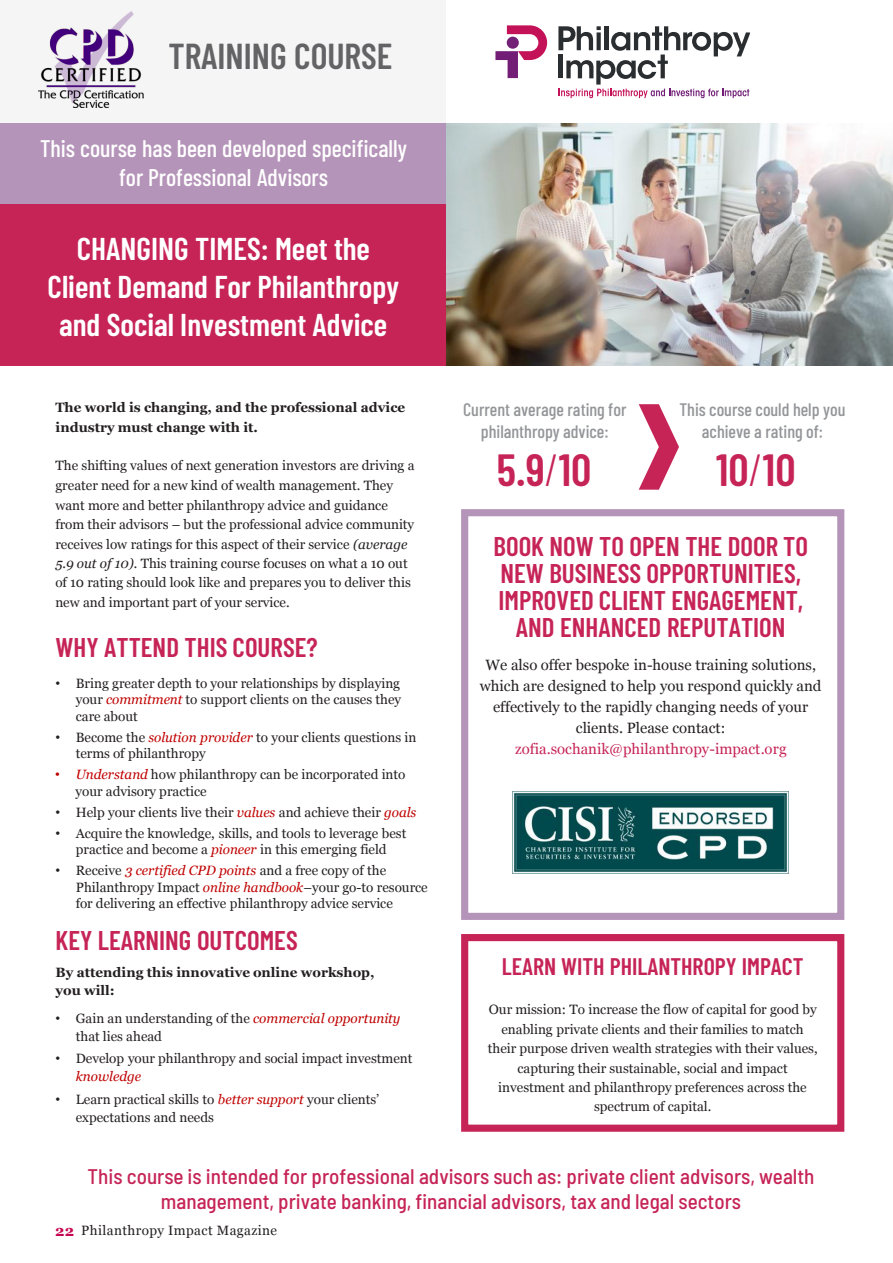
<style>
.page{position:relative;width:893px;height:1263px;background:#fff}
.page>*{position:absolute;margin:0;border:0;box-sizing:border-box;transform-origin:0 0}
.t1{font:600 45px "Barlow Condensed";color:#c62457}
.t2{font:600 36px "Barlow Condensed";color:#636366}
.t3{font:600 31.5px/37.8px "Barlow Condensed";color:#fff;text-align:center}
.t4{font:600 27px/27px "Barlow Condensed";color:#c62457;text-align:center}
.t5{font:500 24px/28.8px "Barlow Condensed";color:#fff;text-align:center}
.t6{font:600 24px "Barlow Condensed";color:#c62457}
.t7{font:500 semi-condensed 21px/25.2px "Barlow";color:#c62457;text-align:center}
.t8{font:500 18px/21.6px "Barlow Condensed";color:#939598;text-align:center}
.t9{font:15px/21px "Georgia";color:#231f20;text-align:center}
.t10{font:13.5px/19.5px "Georgia";color:#231f20}
.t11{font:700 13.5px/19.6px "Georgia";color:#231f20}
.t12{font:13.5px "Georgia";letter-spacing:.03em;color:#231f20}
.s1{font-style:italic}
.s2{font-family:"Arial"}
.s3{font-style:italic;color:#c00000}
.s4{font-family:"Arial";color:#c00000}
.s5{font-weight:300}
.s6{color:#c62457}
.s7{font-weight:700;font-size:15px;color:#c60751}
</style>
<div class="page">
<div style="left:461px;top:934px;width:383px;height:198px;border:7px solid #c62457"></div>
<div style="left:0;top:1px;width:446px;height:139px;background:#f5f5f6"></div>
<svg style="left:558px;top:26px;width:192px;height:72px"></svg>
<svg style="left:495px;top:26px;width:52px;height:52px"></svg>
<div style="left:461px;top:509px;width:383px;height:411px;border:7px solid #b594b9"></div>
<div style="left:0;top:200px;width:893px;height:165px;background:#c62457"></div>
<div style="left:0;top:123px;width:447px;height:81px;background:#b594b9"></div>
<img style="left:446px;top:123px;width:447px;height:242px">
<svg style="left:639px;top:404px;width:40px;height:86px"></svg>
<img style="left:38px;top:12px;width:105px;height:96px">
<img style="left:513px;top:791px;width:275px;height:82px">
<p class="t2" style="left:168px;top:31px;width:225px">TRAINING COURSE</p>
<p class="t5" style="left:40px;top:132px;width:368px">This course has been developed specifically for Professional Advisors</p>
<p class="t3" style="left:48px;top:228px;width:353px">CHANGING TIMES: Meet the<br>Client Demand For Philanthropy and Social Investment Advice</p>
<p class="t11" style="left:55px;top:397px;width:351px">The world is changing, and the professional advice industry must change with it.</p>
<p class="t10" style="left:55px;top:455px;width:361px">The shifting values of next generation investors are driving a greater need for a new kind of wealth management. They want more and better philanthropy advice and guidance from their advisors – but the professional advice community receives low ratings for this aspect of their service <span class="s1">(average 5.9 out of 10).</span> This training course focuses on what a 10 out of 10 rating should look like and prepares you to deliver this new and important part of your service.</p>
<p class="t4" style="left:55px;top:632px;width:264px">WHY ATTEND THIS COURSE?</p>
<p class="t10" style="left:76px;top:674px;width:327px;line-height:16.5px;text-align:justify;text-indent:-20px"><span class="s2">•</span> Bring greater depth to your relationships by displaying your <span class="s3">commitment</span> to support clients on the causes they care about</p>
<p class="t10" style="left:76px;top:728px;width:342px;line-height:16.4px;text-indent:-20px"><span class="s2">•</span> Become the <span class="s3">solution provider</span> to your clients questions in terms of philanthropy</p>
<p class="t10" style="left:76px;top:766px;width:331px;line-height:16.5px;text-indent:-20px"><span class="s4">•</span> <span class="s3">Understand</span> how philanthropy can be incorporated into your advisory practice</p>
<p class="t10" style="left:55px;top:802px;width:362px"><span class="s2">•</span> Help your clients live their <span class="s3">values</span> and achieve their <span class="s3">goals</span></p>
<p class="t10" style="left:55px;top:824px;width:352px;line-height:16.5px;text-align:center"><span class="s2">•</span> Acquire the knowledge, skills, and tools to leverage best practice and become a <span class="s3">pioneer</span> in this emerging field</p>
<p class="t10" style="left:76px;top:862px;width:354px;line-height:16.5px;text-indent:-20px"><span class="s2">•</span> Receive <span class="s3">3 certified CPD points</span> and a free copy of the<br>Philanthropy Impact <span class="s3">online handbook</span>–your go-to resource for delivering an effective philanthropy advice service</p>
<p class="t4" style="left:55px;top:925px;width:244px">KEY LEARNING OUTCOMES</p>
<p class="t11" style="left:55px;top:963px;width:321px;line-height:18px">By attending this innovative online workshop, you will:</p>
<p class="t10" style="left:76px;top:1008px;width:326px;line-height:18px;text-indent:-20px"><span class="s2">•</span> Gain an understanding of the <span class="s3">commercial opportunity </span>that lies ahead</p>
<p class="t10" style="left:76px;top:1049px;width:338px;line-height:18px;text-indent:-20px"><span class="s2">•</span> Develop your philanthropy and social impact investment <span class="s3">knowledge</span></p>
<p class="t10" style="left:76px;top:1089px;width:305px;line-height:18px;text-indent:-20px"><span class="s2">•</span> Learn practical skills to <span class="s3">better support</span> your clients’ expectations and needs</p>
<p class="t8" style="left:463px;top:397px;width:165px">Current average rating for philanthropy advice:</p>
<p class="t1" style="left:497px;top:438px;width:96px">5.9<span class="s5">/</span>10</p>
<p class="t8" style="left:679px;top:397px;width:168px">This course could help you achieve a rating of:</p>
<p class="t1" style="left:716px;top:438px;width:81px">10<span class="s5">/</span>10</p>
<p class="t4" style="left:494px;top:531px;width:316px">BOOK NOW TO OPEN THE DOOR TO<br>NEW BUSINESS OPPORTUNITIES,<br>IMPROVED CLIENT ENGAGEMENT,<br>AND ENHANCED REPUTATION</p>
<p class="t9" style="left:480px;top:653px;width:343px">We also offer bespoke in-house training solutions, which are designed to help you respond quickly and effectively to the rapidly changing needs of your clients. Please contact: <span class="s6">zofia.sochanik@philanthropy-impact.org</span></p>
<p class="t6" style="left:502px;top:949px;width:303px">LEARN WITH PHILANTHROPY IMPACT</p>
<p class="t10" style="left:488px;top:999px;width:331px;text-align:center">Our mission: To increase the flow of capital for good by enabling private clients and their families to match their purpose driven wealth strategies with their values, capturing their sustainable, social and impact investment and philanthropy preferences across the spectrum of capital.</p>
<p class="t7" style="left:88px;top:1162px;width:728px">This course is intended for professional advisors such as: private client advisors, wealth management, private banking, financial advisors, tax and legal sectors</p>
<p class="t12" style="left:55px;top:1221px;width:223px"><span class="s7">22</span> Philanthropy Impact Magazine</p>
</div>
